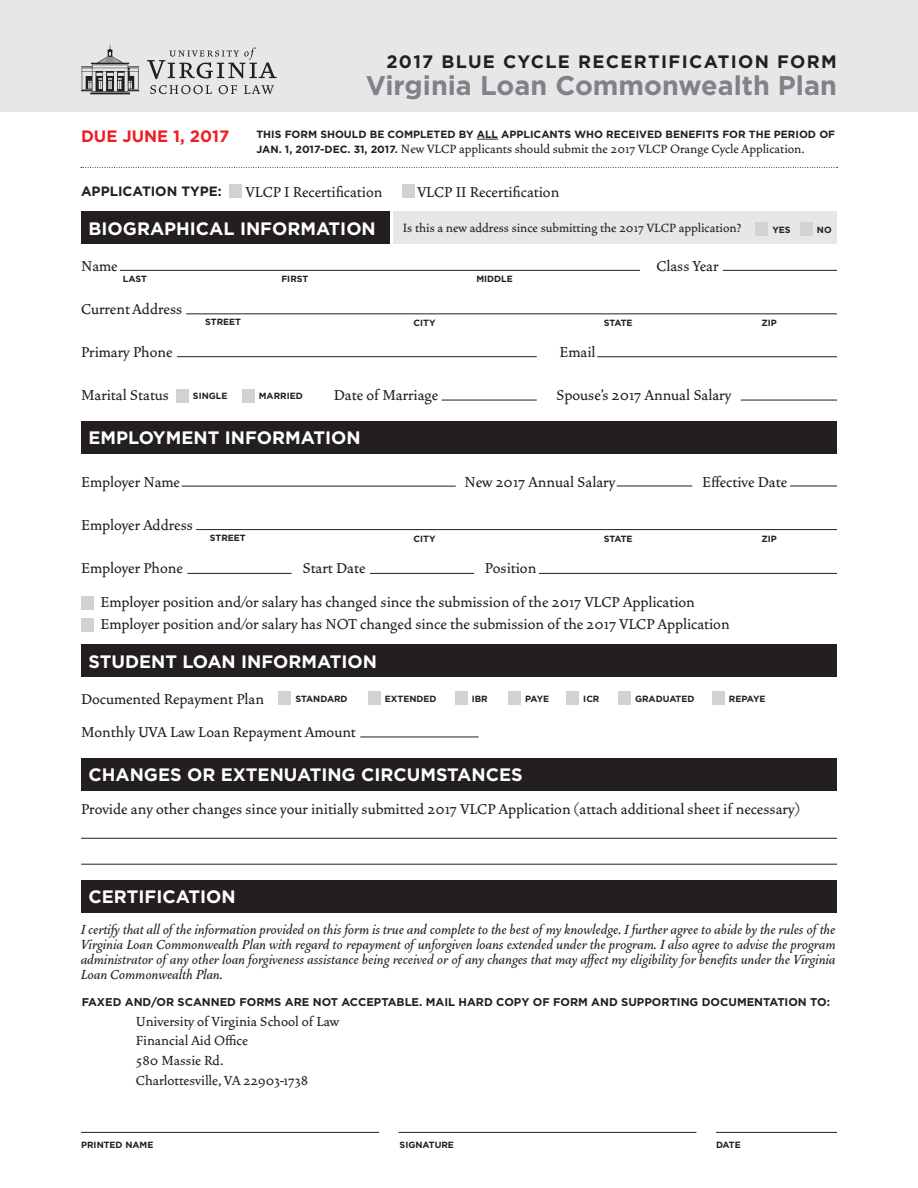
<style>
.page{position:relative;width:918px;height:1188px;background:#fff}
.page>*{position:absolute;margin:0;border:0;box-sizing:border-box;transform-origin:0 0}
.t1{font:700 27px "Gotham";color:#808285}
.main_Vendetta{font:500 18px "Vendetta";color:#231f20}
.t2{font:700 18px "Gotham";color:#fff}
.t3{font:700 18px "Gotham";letter-spacing:.075em;color:#231f20}
.main_Vendetta-2{font:italic 500 16.5px/15px "Vendetta";color:#231f20;text-align:justify}
.main_Vendetta-3{font:500 16.5px "Vendetta";color:#231f20}
.t4{font:700 16.5px "Gotham";color:#ee1d23}
.small_under_lines{font:500 15px "Vendetta";color:#231f20}
.t5{font:700 13.5px "Gotham";color:#231f20}
.main_Vendetta-4{font:700 11.25px "Gotham";color:#231f20}
.small_under_lines-2{font:700 10.5px "Gotham";color:#231f20}
.main_Vendetta-5{font:700 9px "Gotham";color:#231f20}
.s1{font-family:"Gotham";font-weight:700;font-size:10.5px}
</style>
<div class="page">
<hr style="left:186px;top:314px;width:651px;height:1px;background:#231f20">
<hr style="left:196px;top:529px;width:641px;height:1px;background:#231f20">
<hr style="left:177px;top:356px;width:360px;height:1px;background:#231f20">
<hr style="left:597px;top:356px;width:240px;height:1px;background:#231f20">
<hr style="left:442px;top:400px;width:95px;height:1px;background:#231f20">
<hr style="left:741px;top:400px;width:96px;height:1px;background:#231f20">
<div style="left:0;top:0;width:918px;height:112px;background:#e6e7e9"></div>
<svg style="left:81px;top:42px;width:58px;height:52px"></svg>
<svg style="left:147px;top:48px;width:130px;height:31px"></svg>
<svg style="left:150px;top:85px;width:62px;height:9px"></svg>
<svg style="left:219px;top:85px;width:18px;height:9px"></svg>
<svg style="left:244px;top:85px;width:30px;height:9px"></svg>
<div style="left:81px;top:212px;width:309px;height:32px;background:#231f20"></div>
<div style="left:393px;top:212px;width:444px;height:32px;background:#e6e7e9"></div>
<div style="left:81px;top:421px;width:756px;height:32px;background:#231f20"></div>
<div style="left:229px;top:184px;width:13px;height:14px;background:#d1d2d4"></div>
<div style="left:81px;top:597px;width:13px;height:13px;background:#d1d2d4"></div>
<div style="left:81px;top:618px;width:13px;height:13px;background:#d1d2d4"></div>
<div style="left:176px;top:389px;width:13px;height:13px;background:#d1d2d4"></div>
<div style="left:755px;top:222px;width:13px;height:14px;background:#d1d2d4"></div>
<div style="left:242px;top:389px;width:13px;height:13px;background:#d1d2d4"></div>
<div style="left:800px;top:222px;width:13px;height:14px;background:#d1d2d4"></div>
<svg style="left:477px;top:139px;width:21px;height:1px"></svg>
<div style="left:402px;top:184px;width:12px;height:14px;background:#d1d2d4"></div>
<hr style="left:120px;top:270px;width:520px;height:1px;background:#231f20">
<svg style="left:81px;top:167px;width:757px;height:1px"></svg>
<hr style="left:182px;top:486px;width:274px;height:1px;background:#231f20">
<hr style="left:723px;top:270px;width:114px;height:1px;background:#231f20">
<hr style="left:187px;top:573px;width:105px;height:1px;background:#231f20">
<hr style="left:370px;top:573px;width:104px;height:1px;background:#231f20">
<hr style="left:539px;top:573px;width:298px;height:1px;background:#231f20">
<hr style="left:81px;top:1132px;width:298px;height:1px;background:#231f20">
<hr style="left:81px;top:838px;width:756px;height:1px;background:#231f20">
<hr style="left:81px;top:864px;width:756px;height:1px;background:#231f20">
<hr style="left:399px;top:1132px;width:297px;height:1px;background:#231f20">
<hr style="left:716px;top:1132px;width:121px;height:1px;background:#231f20">
<hr style="left:617px;top:486px;width:75px;height:1px;background:#231f20">
<hr style="left:790px;top:486px;width:47px;height:1px;background:#231f20">
<div style="left:279px;top:691px;width:12px;height:13px;background:#d1d2d4"></div>
<div style="left:368px;top:691px;width:13px;height:13px;background:#d1d2d4"></div>
<div style="left:455px;top:691px;width:12px;height:13px;background:#d1d2d4"></div>
<div style="left:508px;top:691px;width:13px;height:13px;background:#d1d2d4"></div>
<div style="left:712px;top:691px;width:13px;height:13px;background:#d1d2d4"></div>
<div style="left:566px;top:691px;width:13px;height:13px;background:#d1d2d4"></div>
<div style="left:618px;top:691px;width:13px;height:13px;background:#d1d2d4"></div>
<div style="left:81px;top:758px;width:756px;height:32px;background:#231f20"></div>
<div style="left:81px;top:880px;width:756px;height:32px;background:#231f20"></div>
<div style="left:81px;top:645px;width:756px;height:32px;background:#231f20"></div>
<hr style="left:360px;top:737px;width:119px;height:1px;background:#231f20">
<p class="t3" style="left:386px;top:51px;width:452px">2017 BLUE CYCLE RECERTIFICATION FORM</p>
<h1 class="t1" style="left:366px;top:69px;width:473px">Virginia Loan Commonwealth Plan</h1>
<p class="t4" style="left:81px;top:126px;width:150px">DUE JUNE 1, 2017</p>
<p class="small_under_lines-2" style="left:256px;top:128px;width:580px">THIS FORM SHOULD BE COMPLETED BY ALL APPLICANTS WHO RECEIVED BENEFITS FOR THE PERIOD OF</p>
<p class="small_under_lines" style="left:256px;top:142px;width:550px"><span class="s1">JAN. 1, 2017-DEC. 31, 2017.</span> New VLCP applicants should submit the 2017 VLCP Orange Cycle Application.</p>
<p class="main_Vendetta" style="left:417px;top:183px;width:143px">VLCP II Recertification</p>
<p class="small_under_lines" style="left:403px;top:220px;width:340px">Is this a new address since submitting the 2017 VLCP application?</p>
<p class="main_Vendetta" style="left:656px;top:257px;width:64px">Class Year</p>
<p class="main_Vendetta" style="left:246px;top:183px;width:138px">VLCP I Recertification</p>
<p class="t5" style="left:81px;top:183px;width:142px">APPLICATION TYPE:</p>
<p class="t2" style="left:89px;top:218px;width:289px">BIOGRAPHICAL INFORMATION</p>
<p class="main_Vendetta-5" style="left:817px;top:224px;width:16px">NO</p>
<p class="main_Vendetta-5" style="left:772px;top:224px;width:20px">YES</p>
<p class="main_Vendetta" style="left:81px;top:257px;width:38px">Name</p>
<p class="main_Vendetta" style="left:81px;top:300px;width:103px">Current Address</p>
<p class="main_Vendetta" style="left:81px;top:343px;width:93px">Primary Phone</p>
<p class="main_Vendetta" style="left:81px;top:386px;width:90px">Marital Status</p>
<p class="main_Vendetta-5" style="left:123px;top:273px;width:26px">LAST</p>
<p class="main_Vendetta-5" style="left:281px;top:273px;width:28px">FIRST</p>
<p class="main_Vendetta-5" style="left:476px;top:273px;width:38px">MIDDLE</p>
<p class="main_Vendetta-5" style="left:205px;top:317px;width:37px">STREET</p>
<p class="main_Vendetta-5" style="left:414px;top:318px;width:23px">CITY</p>
<p class="main_Vendetta-5" style="left:604px;top:318px;width:30px">STATE</p>
<p class="main_Vendetta-5" style="left:761px;top:318px;width:17px">ZIP</p>
<p class="main_Vendetta" style="left:559px;top:343px;width:37px">Email</p>
<p class="main_Vendetta" style="left:334px;top:386px;width:106px">Date of Marriage</p>
<p class="main_Vendetta" style="left:556px;top:386px;width:177px">Spouse’s 2017 Annual Salary</p>
<p class="main_Vendetta-5" style="left:193px;top:390px;width:36px">SINGLE</p>
<p class="main_Vendetta-5" style="left:259px;top:390px;width:46px">MARRIED</p>
<p class="t2" style="left:89px;top:427px;width:274px">EMPLOYMENT INFORMATION</p>
<p class="main_Vendetta" style="left:81px;top:473px;width:101px">Employer Name</p>
<p class="main_Vendetta" style="left:81px;top:516px;width:113px">Employer Address</p>
<p class="main_Vendetta" style="left:81px;top:559px;width:103px">Employer Phone</p>
<p class="main_Vendetta" style="left:100px;top:594px;width:596px">Employer position and/or salary has changed since the submission of the 2017 VLCP Application</p>
<p class="main_Vendetta" style="left:100px;top:615px;width:631px">Employer position and/or salary has NOT changed since the submission of the 2017 VLCP Application</p>
<p class="main_Vendetta" style="left:464px;top:473px;width:152px">New 2017 Annual Salary</p>
<p class="main_Vendetta" style="left:702px;top:473px;width:87px">Effective Date</p>
<p class="main_Vendetta-5" style="left:210px;top:532px;width:37px">STREET</p>
<p class="main_Vendetta-5" style="left:414px;top:533px;width:23px">CITY</p>
<p class="main_Vendetta-5" style="left:604px;top:533px;width:30px">STATE</p>
<p class="main_Vendetta-5" style="left:761px;top:533px;width:17px">ZIP</p>
<p class="main_Vendetta" style="left:302px;top:559px;width:65px">Start Date</p>
<p class="main_Vendetta" style="left:485px;top:559px;width:53px">Position</p>
<p class="t2" style="left:89px;top:651px;width:290px">STUDENT LOAN INFORMATION</p>
<p class="main_Vendetta" style="left:81px;top:690px;width:185px">Documented Repayment Plan</p>
<p class="main_Vendetta" style="left:81px;top:723px;width:276px">Monthly UVA Law Loan Repayment Amount</p>
<p class="main_Vendetta-5" style="left:296px;top:694px;width:54px">STANDARD</p>
<p class="main_Vendetta-5" style="left:385px;top:694px;width:53px">EXTENDED</p>
<p class="main_Vendetta-5" style="left:472px;top:694px;width:18px">IBR</p>
<p class="main_Vendetta-5" style="left:525px;top:694px;width:25px">PAYE</p>
<p class="main_Vendetta-5" style="left:583px;top:694px;width:18px">ICR</p>
<p class="main_Vendetta-5" style="left:635px;top:694px;width:61px">GRADUATED</p>
<p class="main_Vendetta-5" style="left:729px;top:694px;width:38px">REPAYE</p>
<p class="t2" style="left:89px;top:764px;width:436px">CHANGES OR EXTENUATING CIRCUMSTANCES</p>
<p class="main_Vendetta" style="left:81px;top:800px;width:721px">Provide any other changes since your initially submitted 2017 VLCP Application (attach additional sheet if necessary)</p>
<p class="t2" style="left:89px;top:886px;width:149px">CERTIFICATION</p>
<p class="main_Vendetta-2" style="left:81px;top:922px;width:756px">I certify that all of the information provided on this form is true and complete to the best of my knowledge. I further agree to abide by the rules of the Virginia Loan Commonwealth Plan with regard to repayment of unforgiven loans extended under the program. I also agree to advise the program administrator of any other loan forgiveness assistance being received or of any changes that may affect my eligibility for benefits under the Virginia Loan Commonwealth Plan.</p>
<p class="main_Vendetta-4" style="left:82px;top:995px;width:750px">FAXED AND/OR SCANNED FORMS ARE NOT ACCEPTABLE. MAIL HARD COPY OF FORM AND SUPPORTING DOCUMENTATION TO:</p>
<p class="main_Vendetta-3" style="left:136px;top:1013px;width:205px">University of Virginia School of Law</p>
<p class="main_Vendetta-3" style="left:136px;top:1033px;width:114px">Financial Aid Office</p>
<p class="main_Vendetta-3" style="left:136px;top:1053px;width:90px">580 Massie Rd.</p>
<p class="main_Vendetta-3" style="left:136px;top:1072px;width:174px">Charlottesville, VA 22903-1738</p>
<p class="main_Vendetta-5" style="left:81px;top:1140px;width:74px">PRINTED NAME</p>
<p class="main_Vendetta-5" style="left:400px;top:1140px;width:56px">SIGNATURE</p>
<p class="main_Vendetta-5" style="left:716px;top:1140px;width:26px">DATE</p>
</div>
